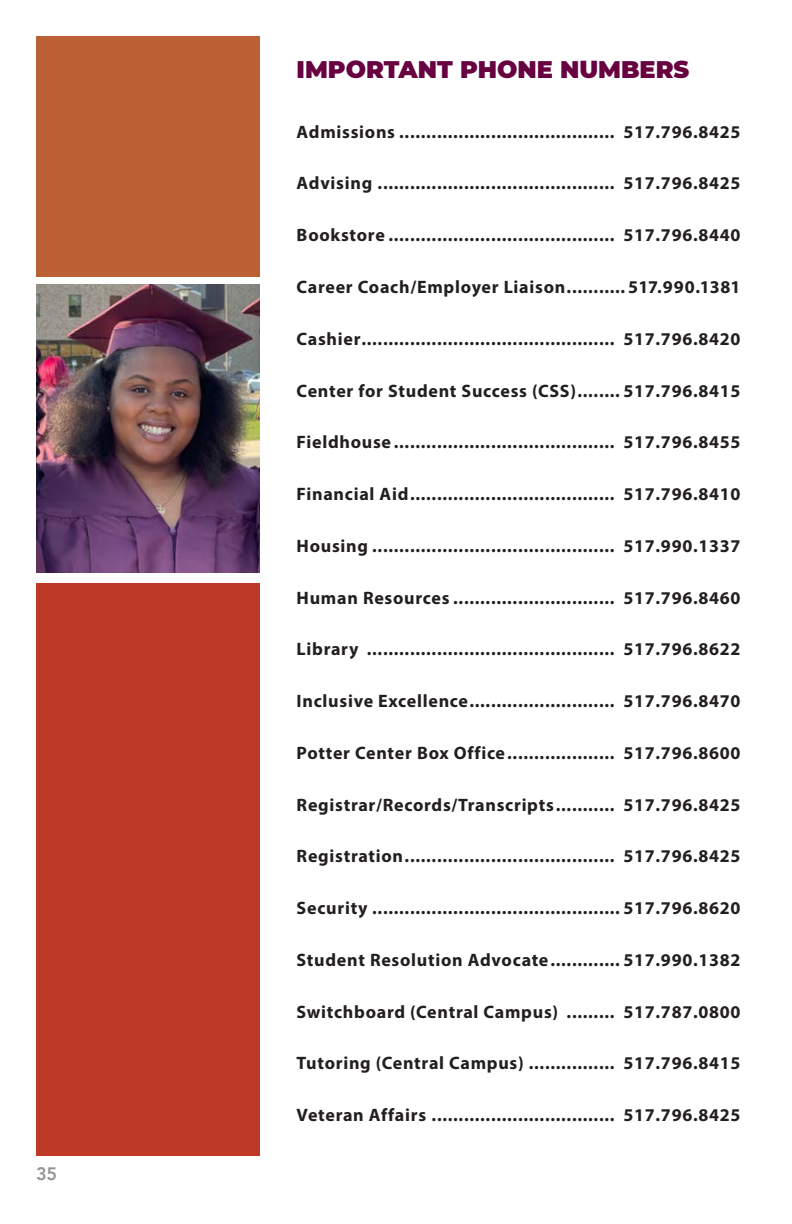
<style>
.page{position:relative;width:792px;height:1224px;background:#fff}
.page>*{position:absolute;margin:0;border:0;box-sizing:border-box;transform-origin:0 0}
.Heading{font:900 24px "Montserrat";color:#670140}
.t1{font:700 18px "Myriad Pro";letter-spacing:.04em;color:#231f20}
.t2{font:800 18px "Avenir LT";color:#939598}
</style>
<div class="page">
<div style="left:36px;top:36px;width:223px;height:240px;background:#bc6036"></div>
<div style="left:36px;top:583px;width:223px;height:573px;background:#bf3a26"></div>
<img style="left:36px;top:285px;width:223px;height:288px">
<p class="t2" style="left:36px;top:1163px;width:23px">35</p>
<p class="Heading" style="left:297px;top:51px;width:394px">IMPORTANT PHONE NUMBERS</p>
<p class="t1" style="left:297px;top:120px;width:446px">Admissions ........................................ 517.796.8425</p>
<p class="t1" style="left:297px;top:172px;width:446px">Advising ............................................ 517.796.8425</p>
<p class="t1" style="left:297px;top:223px;width:446px">Bookstore .......................................... 517.796.8440</p>
<p class="t1" style="left:297px;top:275px;width:446px">Career Coach/Employer Liaison........... 517.990.1381</p>
<p class="t1" style="left:297px;top:327px;width:445px">Cashier............................................... 517.796.8420</p>
<p class="t1" style="left:297px;top:379px;width:446px">Center for Student Success (CSS)........ 517.796.8415</p>
<p class="t1" style="left:297px;top:430px;width:446px">Fieldhouse ......................................... 517.796.8455</p>
<p class="t1" style="left:297px;top:482px;width:446px">Financial Aid...................................... 517.796.8410</p>
<p class="t1" style="left:297px;top:534px;width:446px">Housing ............................................. 517.990.1337</p>
<p class="t1" style="left:297px;top:586px;width:446px">Human Resources .............................. 517.796.8460</p>
<p class="t1" style="left:297px;top:638px;width:446px">Library .............................................. 517.796.8622</p>
<p class="t1" style="left:297px;top:689px;width:446px">Inclusive Excellence........................... 517.796.8470</p>
<p class="t1" style="left:297px;top:741px;width:446px">Potter Center Box Office.................... 517.796.8600</p>
<p class="t1" style="left:297px;top:793px;width:446px">Registrar/Records/Transcripts........... 517.796.8425</p>
<p class="t1" style="left:297px;top:845px;width:446px">Registration....................................... 517.796.8425</p>
<p class="t1" style="left:297px;top:896px;width:446px">Security .............................................. 517.796.8620</p>
<p class="t1" style="left:297px;top:948px;width:446px">Student Resolution Advocate............. 517.990.1382</p>
<p class="t1" style="left:297px;top:1000px;width:446px">Switchboard (Central Campus) ......... 517.787.0800</p>
<p class="t1" style="left:297px;top:1052px;width:446px">Tutoring (Central Campus) ................ 517.796.8415</p>
<p class="t1" style="left:297px;top:1103px;width:446px">Veteran Affairs .................................. 517.796.8425</p>
</div>
